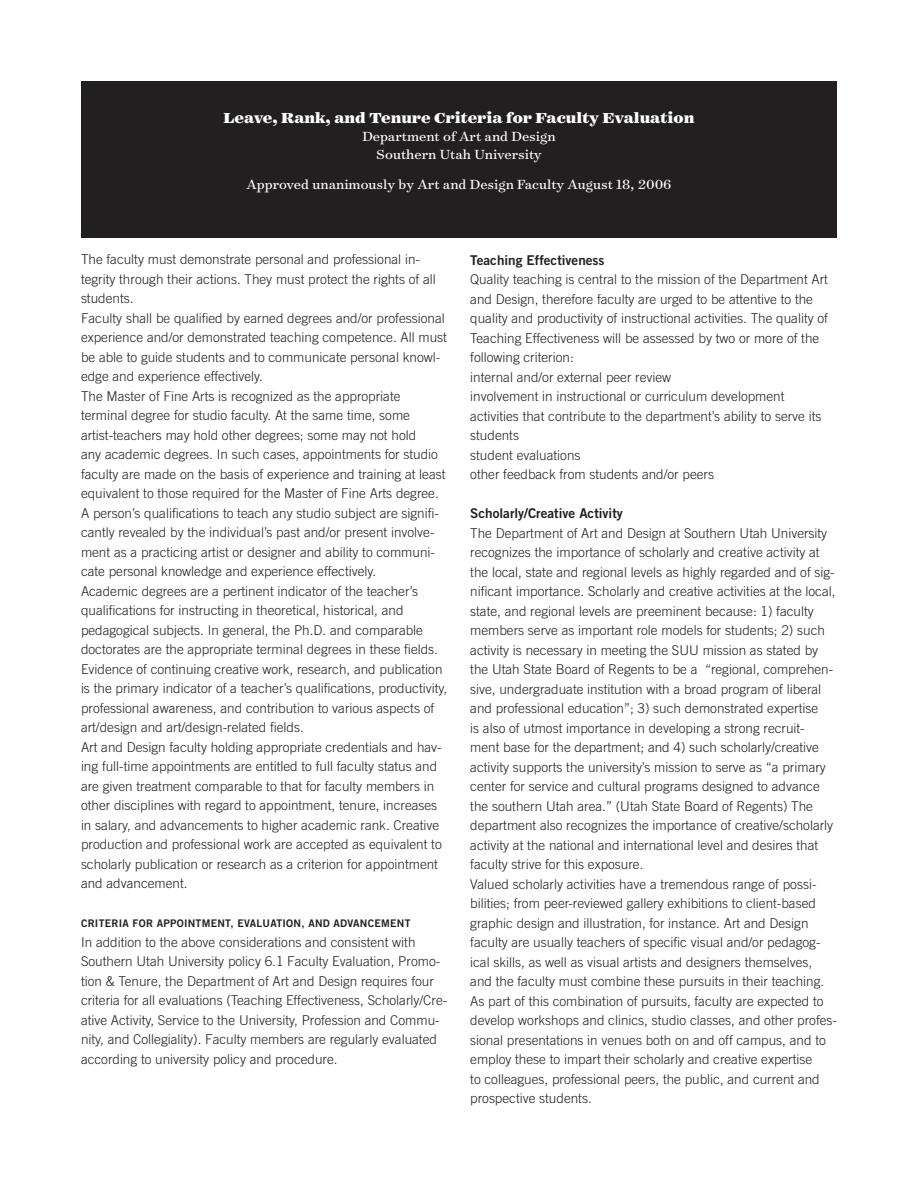
<style>
.page{position:relative;width:918px;height:1188px;background:#fff}
.page>*{position:absolute;margin:0;border:0;box-sizing:border-box;transform-origin:0 0}
.t1{font:900 16.5px "Surveyor Text";color:#fff}
.t2{font:15px "Surveyor Text";color:#fff}
.t3{font:300 13.5px/19.5px "Trade Gothic";color:#231f20}
.t4{font:13.5px "Trade Gothic Bold Two";color:#231f20}
.t5{font:10.5px "Trade Gothic Bold Two";letter-spacing:.025em;color:#231f20}
</style>
<div class="page">
<div style="left:81px;top:81px;width:756px;height:157px;background:#231f20"></div>
<p class="t1" style="left:224px;top:107px;width:472px">Leave, Rank, and Tenure Criteria for Faculty Evaluation</p>
<p class="t2" style="left:362px;top:127px;width:195px">Department of Art and Design</p>
<p class="t2" style="left:376px;top:145px;width:167px">Southern Utah University</p>
<p class="t2" style="left:246px;top:175px;width:427px">Approved unanimously by Art and Design Faculty August 18, 2006</p>
<p class="t3" style="left:81px;top:250px;width:356px">The faculty must demonstrate personal and professional in&shy;tegrity through their actions. They must protect the rights of all students.</p>
<p class="t3" style="left:81px;top:308px;width:368px">Faculty shall be qualified by earned degrees and/or professional experience and/or demonstrated teaching competence. All must be able to guide students and to communicate personal knowl&shy;edge and experience effectively.</p>
<p class="t3" style="left:81px;top:386px;width:366px">The Master of Fine Arts is recognized as the appropriate terminal degree for studio faculty. At the same time, some artist-teachers may hold other degrees; some may not hold<br>any academic degrees. In such cases, appointments for studio faculty are made on the basis of experience and training at least equivalent to those required for the Master of Fine Arts degree.<br>A person’s qualifications to teach any studio subject are signifi&shy;cantly revealed by the individual’s past and/or present involve&shy;ment as a practicing artist or designer and ability to communi&shy;cate personal knowledge and experience effectively.</p>
<p class="t3" style="left:81px;top:581px;width:359px">Academic degrees are a pertinent indicator of the teacher’s qualifications for instructing in theoretical, historical, and pedagogical subjects. In general, the Ph.D. and comparable doctorates are the appropriate terminal degrees in these fields.</p>
<p class="t3" style="left:81px;top:659px;width:368px">Evidence of continuing creative work, research, and publication is the primary indicator of a teacher’s qualifications, productivity, professional awareness, and contribution to various aspects of art/design and art/design-related fields.</p>
<p class="t3" style="left:81px;top:737px;width:362px">Art and Design faculty holding appropriate credentials and hav&shy;ing full-time appointments are entitled to full faculty status and are given treatment comparable to that for faculty members in other disciplines with regard to appointment, tenure, increases in salary, and advancements to higher academic rank. Creative production and professional work are accepted as equivalent to scholarly publication or research as a criterion for appointment and advancement.</p>
<p class="t5" style="left:81px;top:917px;width:331px">CRITERIA FOR APPOINTMENT, EVALUATION, AND ADVANCEMENT</p>
<p class="t3" style="left:81px;top:932px;width:368px">In addition to the above considerations and consistent with Southern Utah University policy 6.1 Faculty Evaluation, Promo&shy;tion &amp; Tenure, the Department of Art and Design requires four criteria for all evaluations (Teaching Effectiveness, Scholarly/Cre&shy;ative Activity, Service to the University, Profession and Commu&shy;nity, and Collegiality). Faculty members are regularly evaluated according to university policy and procedure.</p>
<p class="t4" style="left:470px;top:252px;width:136px">Teaching Effectiveness</p>
<p class="t3" style="left:470px;top:270px;width:359px">Quality teaching is central to the mission of the Department Art and Design, therefore faculty are urged to be attentive to the quality and productivity of instructional activities. The quality of Teaching Effectiveness will be assessed by two or more of the following criterion:</p>
<p class="t3" style="left:470px;top:367px;width:203px">internal and/or external peer review</p>
<p class="t3" style="left:470px;top:387px;width:316px">involvement in instructional or curriculum development</p>
<p class="t3" style="left:470px;top:406px;width:353px">activities that contribute to the department’s ability to serve its students</p>
<p class="t3" style="left:470px;top:445px;width:112px">student evaluations</p>
<p class="t3" style="left:470px;top:465px;width:245px">other feedback from students and/or peers</p>
<p class="t4" style="left:470px;top:505px;width:154px">Scholarly/Creative Activity</p>
<p class="t3" style="left:470px;top:523px;width:367px">The Department of Art and Design at Southern Utah University recognizes the importance of scholarly and creative activity at the local, state and regional levels as highly regarded and of sig&shy;nificant importance. Scholarly and creative activities at the local, state, and regional levels are preeminent because: 1) faculty members serve as important role models for students; 2) such activity is necessary in meeting the SUU mission as stated by the Utah State Board of Regents to be a “regional, comprehen&shy;sive, undergraduate institution with a broad program of liberal and professional education”; 3) such demonstrated expertise<br>is also of utmost importance in developing a strong recruit&shy;ment base for the department; and 4) such scholarly/creative activity supports the university’s mission to serve as “a primary center for service and cultural programs designed to advance the southern Utah area.” (Utah State Board of Regents) The department also recognizes the importance of creative/scholarly activity at the national and international level and desires that faculty strive for this exposure.</p>
<p class="t3" style="left:470px;top:874px;width:368px">Valued scholarly activities have a tremendous range of possi&shy;bilities; from peer-reviewed gallery exhibitions to client-based graphic design and illustration, for instance. Art and Design faculty are usually teachers of specific visual and/or pedagog&shy;ical skills, as well as visual artists and designers themselves, and the faculty must combine these pursuits in their teaching.<br>As part of this combination of pursuits, faculty are expected to develop workshops and clinics, studio classes, and other profes&shy;sional presentations in venues both on and off campus, and to employ these to impart their scholarly and creative expertise<br>to colleagues, professional peers, the public, and current and prospective students.</p>
</div>
